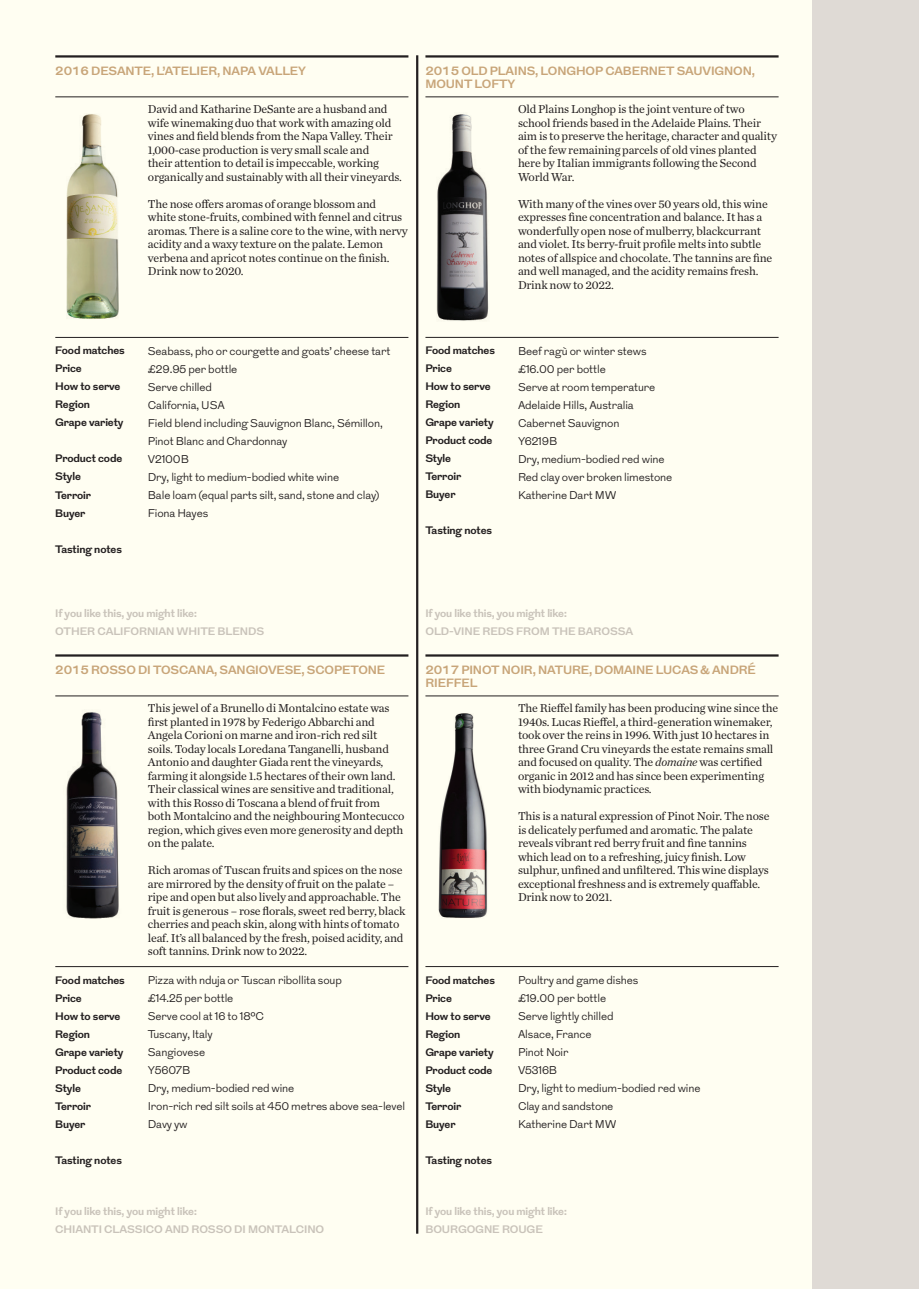
<style>
.page{position:relative;width:919px;height:1289px;background:#fff}
.page>*{position:absolute;margin:0;border:0;box-sizing:border-box;transform-origin:0 0}
.t1{font:12px/13.5px "Chronicle Text G1";letter-spacing:-.015em;color:#231f20}
.t2{font:700 12px/13.5px "Grot";letter-spacing:-.01em;color:#c8a579}
.t3{font:300 11.25px/18px "Grot";letter-spacing:-.01em;color:#231f20}
.t4{font:700 10.8px/18px "Grot";letter-spacing:-.01em;color:#231f20}
.t5{font:700 10.8px/18px "Grot";letter-spacing:-.01em;color:#c9c3ba}
.s1{font-style:italic}
</style>
<div class="page">
<div style="left:0;top:0;width:918px;height:1288px;background:#fffef2"></div>
<div style="left:812px;top:0;width:106px;height:1288px;background:#dfdad5"></div>
<img style="left:66px;top:114px;width:53px;height:205px">
<img style="left:436px;top:114px;width:53px;height:207px">
<hr style="left:55px;top:55px;width:353px;height:3px;background:#231f20">
<hr style="left:55px;top:97px;width:353px;height:1px;background:#231f20">
<hr style="left:416px;top:55px;width:2px;height:1178px;background:#231f20">
<hr style="left:55px;top:337px;width:353px;height:1px;background:#231f20">
<hr style="left:425px;top:55px;width:353px;height:3px;background:#231f20">
<hr style="left:425px;top:97px;width:353px;height:1px;background:#231f20">
<hr style="left:425px;top:337px;width:353px;height:1px;background:#231f20">
<img style="left:66px;top:712px;width:53px;height:207px">
<img style="left:438px;top:713px;width:50px;height:205px">
<hr style="left:55px;top:654px;width:353px;height:2px;background:#231f20">
<hr style="left:55px;top:695px;width:353px;height:1px;background:#231f20">
<hr style="left:55px;top:966px;width:353px;height:1px;background:#231f20">
<hr style="left:425px;top:654px;width:353px;height:2px;background:#231f20">
<hr style="left:425px;top:695px;width:353px;height:1px;background:#231f20">
<hr style="left:425px;top:966px;width:353px;height:1px;background:#231f20">
<p class="t2" style="left:55px;top:64px;width:252px">2016 DESANTE, L’ATELIER, NAPA VALLEY</p>
<p class="t1" style="left:148px;top:102px;width:255px">David and Katharine DeSante are a husband and wife winemaking duo that work with amazing old vines and field blends from the Napa Valley. Their 1,000-case production is very small scale and<br>their attention to detail is impeccable, working organically and sustainably with all their vineyards.</p>
<p class="t1" style="left:148px;top:196px;width:261px">The nose offers aromas of orange blossom and<br>white stone-fruits, combined with fennel and citrus aromas. There is a saline core to the wine, with nervy acidity and a waxy texture on the palate. Lemon verbena and apricot notes continue on the finish.<br>Drink now to 2020.</p>
<p class="t2" style="left:425px;top:64px;width:331px">2015 OLD PLAINS, LONGHOP CABERNET SAUVIGNON,<br>MOUNT LOFTY</p>
<p class="t1" style="left:518px;top:102px;width:260px">Old Plains Longhop is the joint venture of two school friends based in the Adelaide Plains. Their aim is to preserve the heritage, character and quality of the few remaining parcels of old vines planted here by Italian immigrants following the Second World War.</p>
<p class="t1" style="left:518px;top:196px;width:256px">With many of the vines over 50 years old, this wine expresses fine concentration and balance. It has a wonderfully open nose of mulberry, blackcurrant and violet. Its berry-fruit profile melts into subtle notes of allspice and chocolate. The tannins are fine and well managed, and the acidity remains fresh.<br>Drink now to 2022.</p>
<p class="t4" style="left:55px;top:342px;width:71px">Food matches<br>Price<br>How to serve<br>Region<br>Grape variety</p>
<p class="t4" style="left:55px;top:450px;width:68px">Product code<br>Style<br>Terroir<br>Buyer</p>
<p class="t4" style="left:55px;top:540px;width:68px">Tasting notes</p>
<p class="t3" style="left:148px;top:342px;width:244px">Seabass, pho or courgette and goats’ cheese tart £29.95 per bottle<br>Serve chilled<br>California, USA<br>Field blend including Sauvignon Blanc, Sémillon,<br>Pinot Blanc and Chardonnay<br>V2100B<br>Dry, light to medium-bodied white wine<br>Bale loam (equal parts silt, sand, stone and clay)<br>Fiona Hayes</p>
<p class="t4" style="left:425px;top:342px;width:71px">Food matches<br>Price<br>How to serve<br>Region<br>Grape variety<br>Product code<br>Style<br>Terroir<br>Buyer</p>
<p class="t4" style="left:425px;top:522px;width:68px">Tasting notes</p>
<p class="t3" style="left:518px;top:342px;width:156px">Beef ragù or winter stews £16.00 per bottle<br>Serve at room temperature<br>Adelaide Hills, Australia<br>Cabernet Sauvignon<br>Y6219B<br>Dry, medium-bodied red wine<br>Red clay over broken limestone<br>Katherine Dart MW</p>
<p class="t5" style="left:55px;top:605px;width:210px">If you like this, you might like:<br>OTHER CALIFORNIAN WHITE BLENDS</p>
<p class="t2" style="left:55px;top:663px;width:331px">2015 ROSSO DI TOSCANA, SANGIOVESE, SCOPETONE</p>
<p class="t1" style="left:148px;top:700px;width:258px">This jewel of a Brunello di Montalcino estate was first planted in 1978 by Federigo Abbarchi and Angela Corioni on marne and iron-rich red silt soils. Today locals Loredana Tanganelli, husband Antonio and daughter Giada rent the vineyards, farming it alongside 1.5 hectares of their own land.<br>Their classical wines are sensitive and traditional, with this Rosso di Toscana a blend of fruit from both Montalcino and the neighbouring Montecucco region, which gives even more generosity and depth on the palate.</p>
<p class="t1" style="left:148px;top:862px;width:259px">Rich aromas of Tuscan fruits and spices on the nose are mirrored by the density of fruit on the palate – ripe and open but also lively and approachable. The fruit is generous – rose florals, sweet red berry, black cherries and peach skin, along with hints of tomato leaf. It’s all balanced by the fresh, poised acidity, and soft tannins. Drink now to 2022.</p>
<p class="t4" style="left:55px;top:971px;width:71px">Food matches<br>Price<br>How to serve<br>Region<br>Grape variety<br>Product code<br>Style<br>Terroir<br>Buyer</p>
<p class="t4" style="left:55px;top:1151px;width:68px">Tasting notes</p>
<p class="t3" style="left:148px;top:971px;width:259px">Pizza with ʼnduja or Tuscan ribollita soup<br>£14.25 per bottle<br>Serve cool at 16 to 18°C<br>Tuscany, Italy<br>Sangiovese<br>Y5607B<br>Dry, medium-bodied red wine<br>Iron-rich red silt soils at 450 metres above sea-level<br>Davy yw</p>
<p class="t5" style="left:55px;top:1202px;width:270px">If you like this, you might like:<br>CHIANTI CLASSICO AND ROSSO DI MONTALCINO</p>
<p class="t5" style="left:425px;top:604px;width:209px">If you like this, you might like:<br>OLD-VINE REDS FROM THE BAROSSA</p>
<p class="t2" style="left:425px;top:663px;width:332px">2017 PINOT NOIR, NATURE, DOMAINE LUCAS &amp; ANDRÉ<br>RIEFFEL</p>
<p class="t1" style="left:518px;top:700px;width:262px">The Rieffel family has been producing wine since the 1940s. Lucas Rieffel, a third-generation winemaker, took over the reins in 1996. With just 10 hectares in three Grand Cru vineyards the estate remains small and focused on quality. The <span class="s1">domaine</span> was certified organic in 2012 and has since been experimenting with biodynamic practices.</p>
<p class="t1" style="left:518px;top:808px;width:253px">This is a natural expression of Pinot Noir. The nose is delicately perfumed and aromatic. The palate reveals vibrant red berry fruit and fine tannins which lead on to a refreshing, juicy finish. Low sulphur, unfined and unfiltered. This wine displays exceptional freshness and is extremely quaffable.<br>Drink now to 2021.</p>
<p class="t4" style="left:425px;top:971px;width:71px">Food matches<br>Price<br>How to serve<br>Region<br>Grape variety<br>Product code<br>Style<br>Terroir<br>Buyer</p>
<p class="t4" style="left:425px;top:1151px;width:68px">Tasting notes</p>
<p class="t3" style="left:518px;top:971px;width:184px">Poultry and game dishes<br>£19.00 per bottle<br>Serve lightly chilled<br>Alsace, France<br>Pinot Noir<br>V5316B<br>Dry, light to medium-bodied red wine<br>Clay and sandstone<br>Katherine Dart MW</p>
<p class="t5" style="left:425px;top:1203px;width:143px">If you like this, you might like:<br>BOURGOGNE ROUGE</p>
</div>
